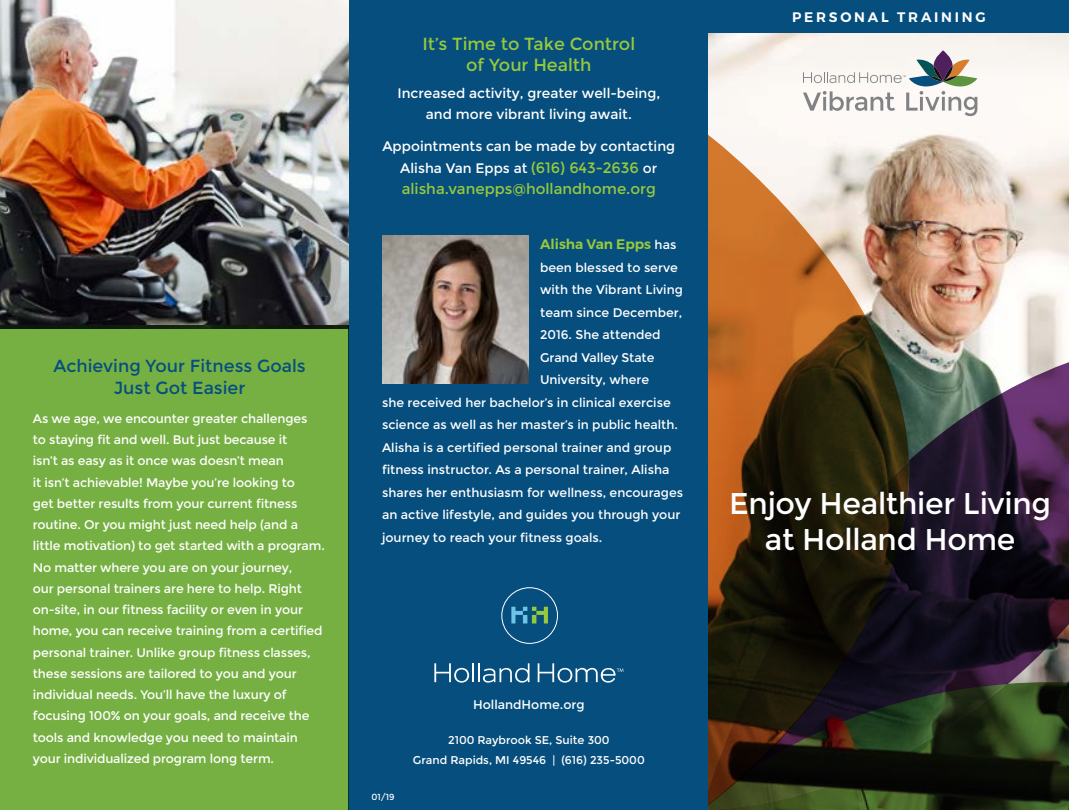
<style>
.page{position:relative;width:1069px;height:810px;background:#fff}
.page>*{position:absolute;margin:0;border:0;box-sizing:border-box;transform-origin:0 0}
.t1{font:30px/36px "Montserrat";letter-spacing:-.01em;color:#fff;text-align:center}
.t2{font:17.5px/22.5px "Montserrat";color:#064e7e;text-align:center}
.t3{font:17.5px/21.2px "Montserrat";color:#97c93d;text-align:center}
.t4{font:15px "Montserrat";color:#97c93d}
.t5{font:13.75px/21.2px "Montserrat";color:#fff;text-align:center}
.t6{font:600 13.75px "Montserrat";letter-spacing:.2em;color:#fff}
.t7{font:600 13.75px "Montserrat";color:#97c93d}
.t8{font:12.5px/21.2px "Montserrat";letter-spacing:-.01em;color:#fff}
.t9{font:11.25px/20px "Montserrat";color:#fff;text-align:center}
.t10{font:8.75px "Montserrat";color:#fff}
.s1{font-size:15px;color:#97c93d}
.s2{font-weight:400;font-size:12.5px;color:#fff}
</style>
<div class="page">
<div style="left:349px;top:0;width:360px;height:810px;background:#064e7e"></div>
<div style="left:0;top:0;width:349px;height:810px;background:#76b043"></div>
<img style="left:709px;top:32px;width:360px;height:301px">
<svg style="left:709px;top:132px;width:200px;height:330px;background:#cd976c"></svg>
<svg style="left:1006px;top:778px;width:63px;height:32px;background:#17220f"></svg>
<svg style="left:739px;top:333px;width:330px;height:445px;background:#433736"></svg>
<svg style="left:909px;top:684px;width:97px;height:126px;background:#192311"></svg>
<svg style="left:709px;top:462px;width:200px;height:348px;background:#261e0e"></svg>
<div style="left:709px;top:0;width:360px;height:32px;background:#064e7e"></div>
<svg style="left:434px;top:663px;width:95px;height:20px"></svg>
<svg style="left:538px;top:663px;width:85px;height:20px"></svg>
<div style="left:501px;top:587px;width:57px;height:57px;border:1px solid #fff;border-radius:50%"></div>
<svg style="left:511px;top:607px;width:37px;height:16px"></svg>
<svg style="left:803px;top:50px;width:174px;height:66px"></svg>
<img style="left:382px;top:236px;width:147px;height:147px">
<img style="left:0;top:0;width:349px;height:324px">
<h2 class="t2" style="left:53px;top:354px;width:254px">Achieving Your Fitness Goals<br>Just Got Easier</h2>
<p class="t8" style="left:33px;top:408px;width:293px">As we age, we encounter greater challenges<br>to staying fit and well. But just because it<br>isn’t as easy as it once was doesn’t mean<br>it isn’t achievable! Maybe you’re looking to<br>get better results from your current fitness routine. Or you might just need help (and a little motivation) to get started with a program.<br>No matter where you are on your journey,<br>our personal trainers are here to help. Right on-site, in our fitness facility or even in your home, you can receive training from a certified personal trainer. Unlike group fitness classes, these sessions are tailored to you and your individual needs. You’ll have the luxury of focusing 100% on your goals, and receive the tools and knowledge you need to maintain your individualized program long term.</p>
<h2 class="t3" style="left:422px;top:34px;width:214px">It’s Time to Take Control of Your Health</h2>
<p class="t5" style="left:397px;top:82px;width:264px">Increased activity, greater well-being, and more vibrant living await.</p>
<p class="t5" style="left:382px;top:136px;width:294px">Appointments can be made by contacting<br>Alisha Van Epps at <span class="s1">(616) 643-2636</span> or</p>
<p class="t4" style="left:402px;top:180px;width:256px">alisha.vanepps@hollandhome.org</p>
<p class="t7" style="left:540px;top:233px;width:138px">Alisha Van Epps <span class="s2">has</span></p>
<p class="t8" style="left:540px;top:257px;width:139px">been blessed to serve</p>
<p class="t8" style="left:540px;top:279px;width:144px">with the Vibrant Living</p>
<p class="t8" style="left:540px;top:302px;width:144px">team since December,</p>
<p class="t8" style="left:540px;top:324px;width:122px">2016. She attended</p>
<p class="t8" style="left:540px;top:347px;width:116px">Grand Valley State</p>
<p class="t8" style="left:540px;top:369px;width:111px">University, where</p>
<p class="t8" style="left:382px;top:392px;width:290px">she received her bachelor’s in clinical exercise</p>
<p class="t8" style="left:382px;top:414px;width:297px">science as well as her master’s in public health.</p>
<p class="t8" style="left:382px;top:437px;width:291px">Alisha is a certified personal trainer and group</p>
<p class="t8" style="left:382px;top:459px;width:289px">fitness instructor. As a personal trainer, Alisha</p>
<p class="t8" style="left:382px;top:482px;width:303px">shares her enthusiasm for wellness, encourages</p>
<p class="t8" style="left:382px;top:504px;width:300px">an active lifestyle, and guides you through your</p>
<p class="t8" style="left:382px;top:527px;width:222px">journey to reach your fitness goals.</p>
<p class="t8" style="left:473px;top:694px;width:113px">HollandHome.org</p>
<p class="t10" style="left:371px;top:792px;width:25px">01/19</p>
<p class="t9" style="left:413px;top:730px;width:233px">2100 Raybrook SE, Suite 300<br>Grand Rapids, MI 49546 | (616) 235-5000</p>
<p class="t6" style="left:792px;top:7px;width:195px">PERSONAL TRAINING</p>
<h1 class="t1" style="left:729px;top:486px;width:323px">Enjoy Healthier Living at Holland Home</h1>
</div>
